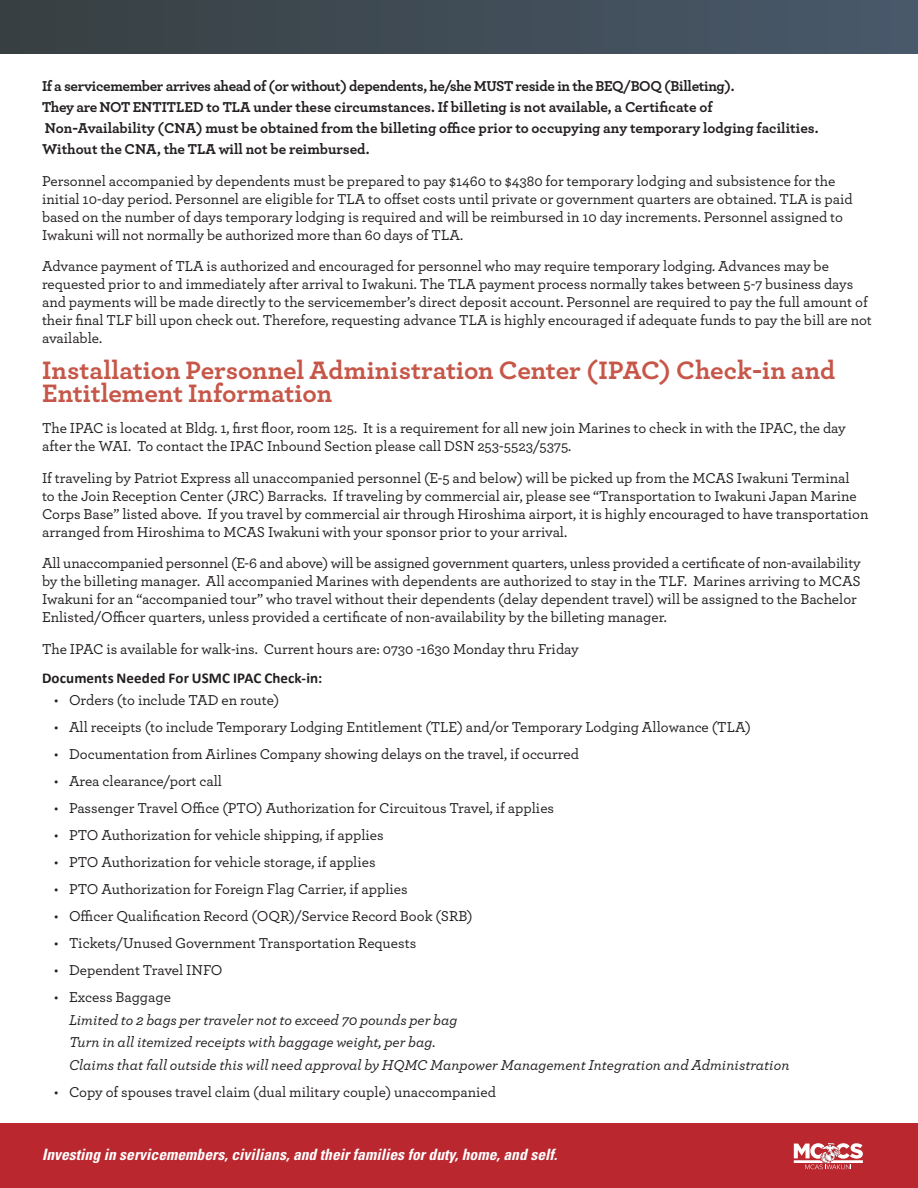
<style>
.page{position:relative;width:918px;height:1188px;background:#fff}
.page>*{position:absolute;margin:0;border:0;box-sizing:border-box;transform-origin:0 0}
.Sections_Headers{font:700 26.4px/22.5px "Archer";color:#c65748}
.t1{font:italic 700 condensed 15.6px "Univers LT Std";color:#fff}
.Sections_Headers-2{font:500 15px/18px "Archer";color:#231f20}
.Sections_Headers-3{font:700 15px/21px "Archer";letter-spacing:-.005em;color:#231f20}
.t2{font:italic 500 15px/22.5px "Archer";color:#231f20}
.Sections_Headers-4{font:700 15px "Calibri";letter-spacing:.005em;color:#231f20}
.s1{font-style:normal}
</style>
<div class="page">
<div style="left:0;top:1124px;width:918px;height:64px;background:#ba272e"></div>
<div style="left:0;top:0;width:918px;height:54px;background:linear-gradient(to right,#373f41,#49596b)"></div>
<svg style="left:794px;top:1143px;width:69px;height:26px"></svg>
<p class="Sections_Headers-3" style="left:42px;top:75px;width:778px">If a servicemember arrives ahead of (or without) dependents, he/she MUST reside in the BEQ/BOQ (Billeting).<br>They are NOT ENTITLED to TLA under these circumstances. If billeting is not available, a Certificate of Non-Availability (CNA) must be obtained from the billeting office prior to occupying any temporary lodging facilities.<br>Without the CNA, the TLA will not be reimbursed.</p>
<p class="Sections_Headers-2" style="left:42px;top:171px;width:812px">Personnel accompanied by dependents must be prepared to pay $1460 to $4380 for temporary lodging and subsistence for the initial 10-day period. Personnel are eligible for TLA to offset costs until private or government quarters are obtained. TLA is paid based on the number of days temporary lodging is required and will be reimbursed in 10 day increments. Personnel assigned to Iwakuni will not normally be authorized more than 60 days of TLA.</p>
<p class="Sections_Headers-2" style="left:42px;top:257px;width:831px">Advance payment of TLA is authorized and encouraged for personnel who may require temporary lodging. Advances may be requested prior to and immediately after arrival to Iwakuni. The TLA payment process normally takes between 5-7 business days and payments will be made directly to the servicemember’s direct deposit account. Personnel are required to pay the full amount of their final TLF bill upon check out. Therefore, requesting advance TLA is highly encouraged if adequate funds to pay the bill are not available.</p>
<p class="Sections_Headers" style="left:42px;top:358px;width:795px">Installation Personnel Administration Center (IPAC) Check-in and<br>Entitlement Information</p>
<p class="Sections_Headers-2" style="left:42px;top:419px;width:805px">The IPAC is located at Bldg. 1, first floor, room 125. It is a requirement for all new join Marines to check in with the IPAC, the day after the WAI. To contact the IPAC Inbound Section please call DSN 253-5523/5375.</p>
<p class="Sections_Headers-2" style="left:42px;top:468px;width:828px">If traveling by Patriot Express all unaccompanied personnel (E-5 and below) will be picked up from the MCAS Iwakuni Terminal<br>to the Join Reception Center (JRC) Barracks. If traveling by commercial air, please see “Transportation to Iwakuni Japan Marine Corps Base” listed above. If you travel by commercial air through Hiroshima airport, it is highly encouraged to have transportation arranged from Hiroshima to MCAS Iwakuni with your sponsor prior to your arrival.</p>
<p class="Sections_Headers-2" style="left:42px;top:554px;width:820px">All unaccompanied personnel (E-6 and above) will be assigned government quarters, unless provided a certificate of non-availability by the billeting manager. All accompanied Marines with dependents are authorized to stay in the TLF. Marines arriving to MCAS Iwakuni for an “accompanied tour” who travel without their dependents (delay dependent travel) will be assigned to the Bachelor Enlisted/Officer quarters, unless provided a certificate of non-availability by the billeting manager.</p>
<p class="Sections_Headers-2" style="left:42px;top:639px;width:538px">The IPAC is available for walk-ins. Current hours are: 0730 -1630 Monday thru Friday</p>
<p class="Sections_Headers-4" style="left:42px;top:669px;width:282px">Documents Needed For USMC IPAC Check-in:</p>
<p class="Sections_Headers-2" style="left:54px;top:691px;width:227px">• Orders (to include TAD en route)</p>
<p class="Sections_Headers-2" style="left:54px;top:718px;width:698px">• All receipts (to include Temporary Lodging Entitlement (TLE) and/or Temporary Lodging Allowance (TLA)</p>
<p class="Sections_Headers-2" style="left:54px;top:745px;width:526px">• Documentation from Airlines Company showing delays on the travel, if occurred</p>
<p class="Sections_Headers-2" style="left:54px;top:772px;width:170px">• Area clearance/port call</p>
<p class="Sections_Headers-2" style="left:54px;top:799px;width:502px">• Passenger Travel Office (PTO) Authorization for Circuitous Travel, if applies</p>
<p class="Sections_Headers-2" style="left:54px;top:826px;width:331px">• PTO Authorization for vehicle shipping, if applies</p>
<p class="Sections_Headers-2" style="left:54px;top:853px;width:323px">• PTO Authorization for vehicle storage, if applies</p>
<p class="Sections_Headers-2" style="left:54px;top:880px;width:355px">• PTO Authorization for Foreign Flag Carrier, if applies</p>
<p class="Sections_Headers-2" style="left:54px;top:907px;width:420px">• Officer Qualification Record (OQR)/Service Record Book (SRB)</p>
<p class="Sections_Headers-2" style="left:54px;top:934px;width:364px">• Tickets/Unused Government Transportation Requests</p>
<p class="Sections_Headers-2" style="left:54px;top:961px;width:170px">• Dependent Travel INFO</p>
<p class="t2" style="left:69px;top:985px;width:722px;text-indent:-15px"><span class="s1">• Excess Baggage<br></span>Limited to 2 bags per traveler not to exceed 70 pounds per bag<br>Turn in all itemized receipts with baggage weight, per bag.<br>Claims that fall outside this will need approval by HQMC Manpower Management Integration and Administration</p>
<p class="Sections_Headers-2" style="left:54px;top:1082px;width:444px">• Copy of spouses travel claim (dual military couple) unaccompanied</p>
<p class="t1" style="left:42px;top:1144px;width:517px">Investing in servicemembers, civilians, and their families for duty, home, and self.</p>
</div>
